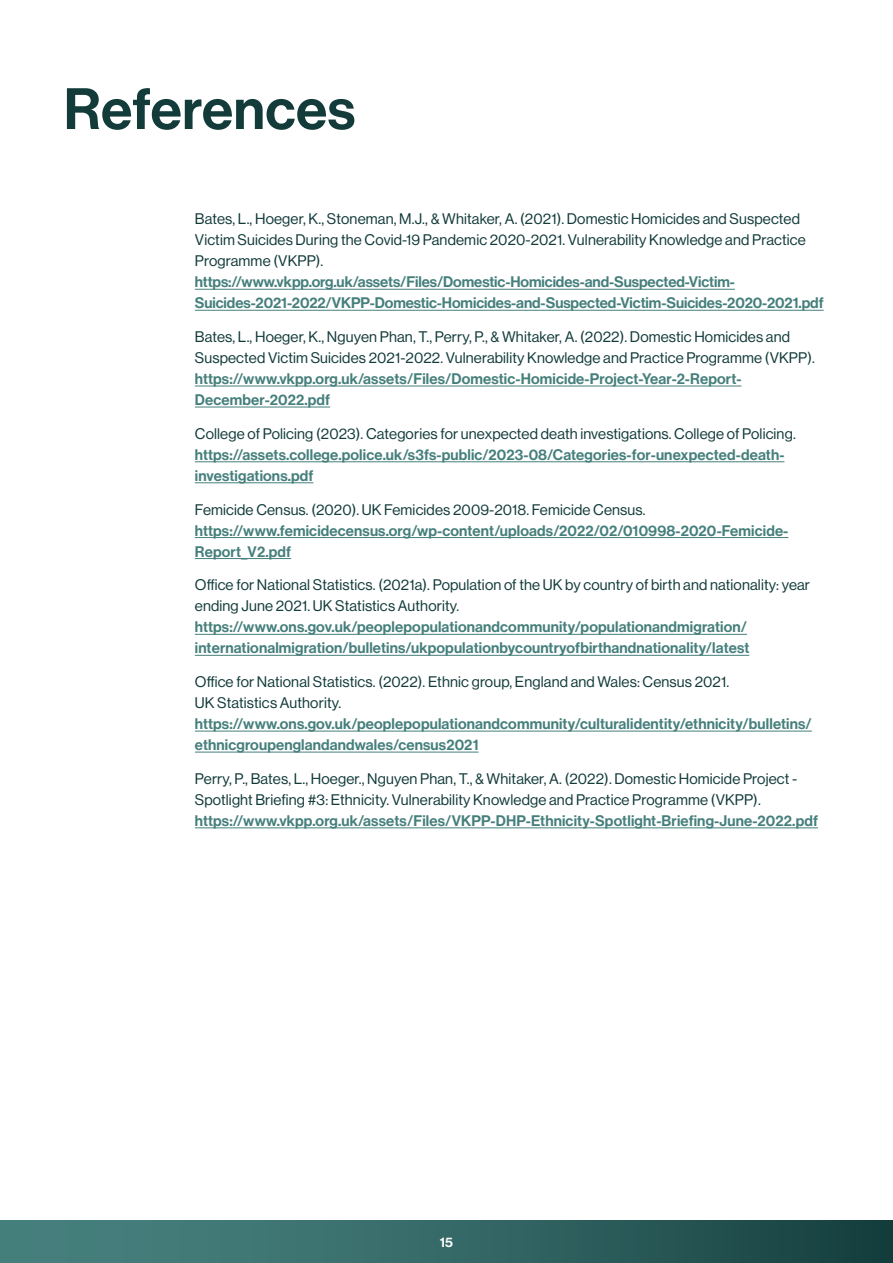
<style>
.page{position:relative;width:893px;height:1263px;background:#fff}
.page>*{position:absolute;margin:0;border:0;box-sizing:border-box;transform-origin:0 0}
.t1{font:57px "N Haas Grotesk DS Pro 65 Md";letter-spacing:.01em;color:#123b3a}
.t2{font:15px/21px "N Haas Grotesk DS Pro 55 Rg";letter-spacing:.01em;color:#123b3a}
.t3{font:15px/21px "N Haas Grotesk DS Pro 65 Md";letter-spacing:.01em;color:#457f7c}
.t4{font:13.5px "N Haas Grotesk DS Pro 65 Md";color:#fff}
.s1{font-family:"N Haas Grotesk DS Pro 65 Md";color:#457f7c}
.s2{font-family:"N Haas Grotesk DS Pro 55 Rg";color:#123b3a}
</style>
<div class="page">
<div style="left:0;top:1221px;width:893px;height:42px;background:linear-gradient(to right,#4d8886,#184342)"></div>
<hr style="left:195px;top:289px;width:540px;height:1px;background:#457f7c">
<hr style="left:195px;top:310px;width:629px;height:1px;background:#457f7c">
<hr style="left:195px;top:386px;width:546px;height:1px;background:#457f7c">
<hr style="left:195px;top:407px;width:135px;height:1px;background:#457f7c">
<hr style="left:195px;top:461px;width:589px;height:1px;background:#457f7c">
<hr style="left:195px;top:482px;width:118px;height:1px;background:#457f7c">
<hr style="left:195px;top:537px;width:593px;height:1px;background:#457f7c">
<hr style="left:195px;top:558px;width:96px;height:1px;background:#457f7c">
<hr style="left:195px;top:634px;width:552px;height:1px;background:#457f7c">
<hr style="left:195px;top:655px;width:554px;height:1px;background:#457f7c">
<hr style="left:195px;top:731px;width:617px;height:1px;background:#457f7c">
<hr style="left:195px;top:752px;width:284px;height:1px;background:#457f7c">
<hr style="left:195px;top:827px;width:623px;height:1px;background:#457f7c">
<p class="t1" style="left:64px;top:76px;width:293px">References</p>
<p class="t2" style="left:195px;top:209px;width:630px">Bates, L., Hoeger, K., Stoneman, M.J., &amp; Whitaker, A. (2021). Domestic Homicides and Suspected Victim Suicides During the Covid-19 Pandemic 2020-2021. Vulnerability Knowledge and Practice Programme (VKPP). <span class="s1">https://www.vkpp.org.uk/assets/Files/Domestic-Homicides-and-Suspected-Victim-Suicides-2021-2022/VKPP-Domestic-Homicides-and-Suspected-Victim-Suicides-2020-2021.pdf</span></p>
<p class="t2" style="left:195px;top:326px;width:621px">Bates, L., Hoeger, K., Nguyen Phan, T., Perry, P., &amp; Whitaker, A. (2022). Domestic Homicides and Suspected Victim Suicides 2021-2022. Vulnerability Knowledge and Practice Programme (VKPP). <span class="s1">https://www.vkpp.org.uk/assets/Files/Domestic-Homicide-Project-Year-2-Report-December-2022.pdf</span></p>
<p class="t3" style="left:195px;top:423px;width:602px"><span class="s2">College of Policing (2023). Categories for unexpected death investigations. College of Policing. </span>https://assets.college.police.uk/s3fs-public/2023-08/Categories-for-unexpected-death&shy;investigations.pdf</p>
<p class="t3" style="left:195px;top:499px;width:595px"><span class="s2">Femicide Census. (2020). UK Femicides 2009-2018. Femicide Census. </span>https://www.femicidecensus.org/wp-content/uploads/2022/02/010998-2020-Femicide-<br>Report_V2.pdf</p>
<p class="t3" style="left:195px;top:575px;width:617px"><span class="s2">Office for National Statistics. (2021a). Population of the UK by country of birth and nationality: year ending June 2021. UK Statistics Authority. </span>https://www.ons.gov.uk/peoplepopulationandcommunity/populationandmigration/ internationalmigration/bulletins/ukpopulationbycountryofbirthandnationality/latest</p>
<p class="t3" style="left:195px;top:672px;width:618px"><span class="s2">Office for National Statistics. (2022). Ethnic group, England and Wales: Census 2021.<br>UK Statistics Authority. </span>https://www.ons.gov.uk/peoplepopulationandcommunity/culturalidentity/ethnicity/bulletins/ ethnicgroupenglandandwales/census2021</p>
<p class="t2" style="left:195px;top:768px;width:625px">Perry, P., Bates, L., Hoeger., Nguyen Phan, T., &amp; Whitaker, A. (2022). Domestic Homicide Project -<br>Spotlight Briefing #3: Ethnicity. Vulnerability Knowledge and Practice Programme (VKPP). <span class="s1">https://www.vkpp.org.uk/assets/Files/VKPP-DHP-Ethnicity-Spotlight-Briefing-June-2022.pdf</span></p>
<p class="t4" style="left:440px;top:1234px;width:15px">15</p>
</div>
